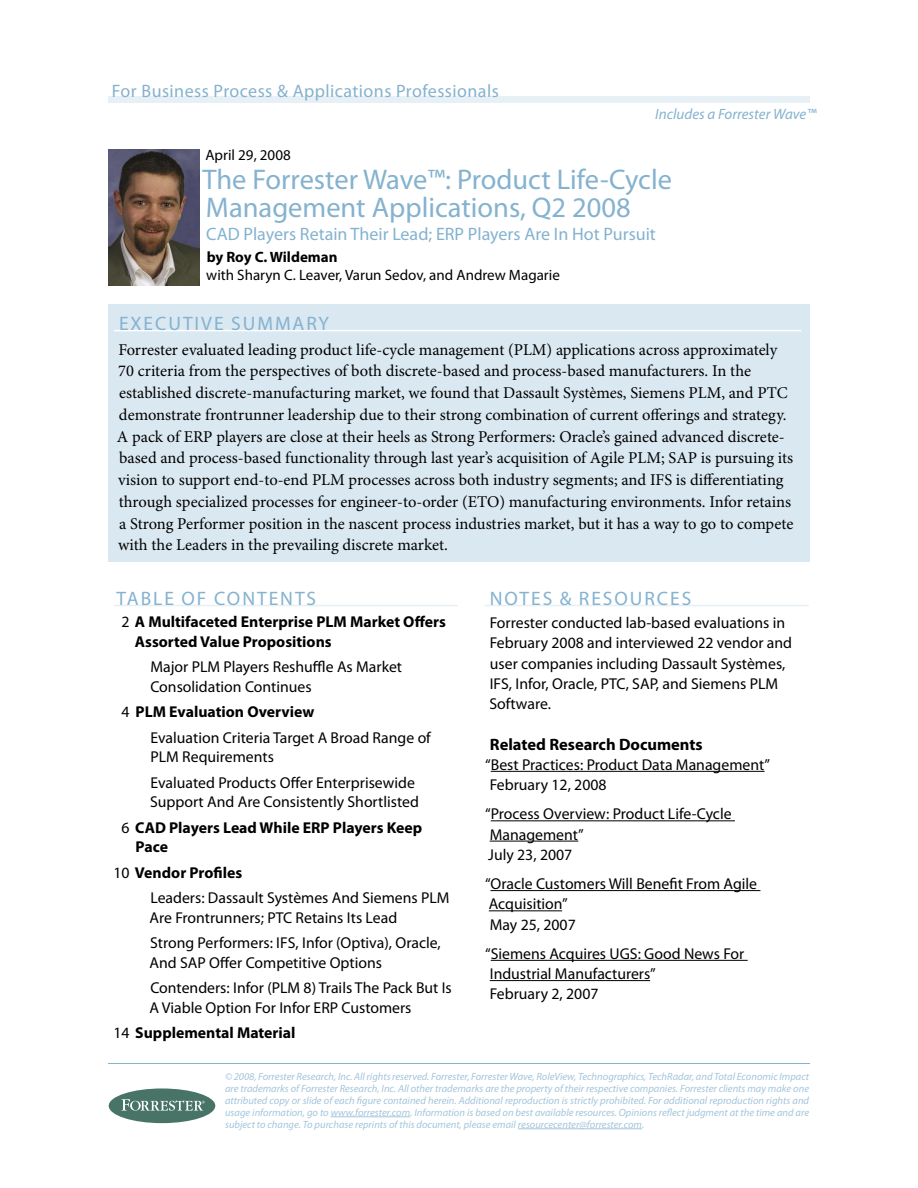
<style>
.page{position:relative;width:918px;height:1188px;background:#fff}
.page>*{position:absolute;margin:0;border:0;box-sizing:border-box;transform-origin:0 0}
.t1{font:28.5px/28.5px "Myriad Pro";color:#84b2cf}
.t2{font:19.5px "Myriad Pro";letter-spacing:.1em;color:#84b2cf}
.t3{font:18px "Myriad Pro";letter-spacing:.005em;color:#84b2cf}
.t4{font:18px "Myriad Pro";letter-spacing:.025em;color:#84b2cf}
.t5{font:16.5px/21.8px "Minion Pro";color:#000}
.t6{font:700 16.5px "Myriad Pro";color:#000}
.t7{font:15.75px/20.2px "Myriad Pro";color:#000}
.t8{font:700 15.75px/19.5px "Myriad Pro";color:#000}
.t9{font:15px "Myriad Pro";color:#000}
.t10{font:italic 15px "Myriad Pro";color:#84b2cf}
.t11{font:700 15px "Myriad Pro";color:#000}
.t12{font:italic 10.5px/12px "Myriad Pro";color:#a3c5db;text-align:justify}
.s1{font-weight:400}
.s2{font-weight:700}
</style>
<div class="page">
<div style="left:108px;top:304px;width:702px;height:258px;background:#dae8f1"></div>
<div style="left:108px;top:97px;width:702px;height:6px;background:#e6f0f5"></div>
<hr style="left:331px;top:1117px;width:79px;height:1px;background:#a3c5db">
<hr style="left:518px;top:1129px;width:124px;height:1px;background:#a3c5db">
<hr style="left:108px;top:1063px;width:702px;height:1px;background:#84b2cf">
<div style="left:109px;top:1088px;width:106px;height:35px;background:#487467;border-radius:50%"></div>
<svg style="left:121px;top:1099px;width:84px;height:12px"></svg>
<hr style="left:114px;top:330px;width:687px;height:1px;background:#fff">
<hr style="left:114px;top:605px;width:344px;height:1px;background:#e6f0f5">
<hr style="left:485px;top:605px;width:324px;height:1px;background:#e6f0f5">
<hr style="left:491px;top:771px;width:274px;height:1px;background:#000">
<hr style="left:491px;top:820px;width:244px;height:1px;background:#000">
<hr style="left:490px;top:841px;width:88px;height:1px;background:#000">
<hr style="left:491px;top:890px;width:269px;height:1px;background:#000">
<hr style="left:489px;top:910px;width:73px;height:1px;background:#000">
<hr style="left:491px;top:960px;width:257px;height:1px;background:#000">
<hr style="left:490px;top:980px;width:160px;height:1px;background:#000">
<img style="left:108px;top:149px;width:91px;height:136px">
<p class="t4" style="left:112px;top:81px;width:389px">For Business Process &amp; Applications Professionals</p>
<p class="t10" style="left:655px;top:105px;width:163px">Includes a Forrester Wave™</p>
<p class="t9" style="left:205px;top:147px;width:87px">April 29, 2008</p>
<h1 class="t1" style="left:202px;top:166px;width:471px">The Forrester Wave™: Product Life-Cycle<br>Management Applications, Q2 2008</h1>
<p class="t3" style="left:206px;top:224px;width:451px">CAD Players Retain Their Lead; ERP Players Are In Hot Pursuit</p>
<p class="t11" style="left:207px;top:249px;width:132px">by Roy C. Wildeman</p>
<p class="t9" style="left:206px;top:267px;width:355px">with Sharyn C. Leaver, Varun Sedov, and Andrew Magarie</p>
<p class="t2" style="left:119px;top:313px;width:212px">EXECUTIVE SUMMARY</p>
<p class="t5" style="left:117px;top:339px;width:678px">Forrester evaluated leading product life-cycle management (PLM) applications across approximately 70 criteria from the perspectives of both discrete-based and process-based manufacturers. In the established discrete-manufacturing market, we found that Dassault Systèmes, Siemens PLM, and PTC demonstrate frontrunner leadership due to their strong combination of current offerings and strategy.<br>A pack of ERP players are close at their heels as Strong Performers: Oracle’s gained advanced discrete&shy;based and process-based functionality through last year’s acquisition of Agile PLM; SAP is pursuing its vision to support end-to-end PLM processes across both industry segments; and IFS is differentiating through specialized processes for engineer-to-order (ETO) manufacturing environments. Infor retains a Strong Performer position in the nascent process industries market, but it has a way to go to compete with the Leaders in the prevailing discrete market.</p>
<p class="t2" style="left:117px;top:588px;width:201px">TABLE OF CONTENTS</p>
<p class="t8" style="left:135px;top:612px;width:313px;text-indent:-13px"><span class="s1">2</span> A Multifaceted Enterprise PLM Market Offers<br>Assorted Value Propositions</p>
<p class="t7" style="left:150px;top:658px;width:253px;line-height:19.5px">Major PLM Players Reshuffle As Market<br>Consolidation Continues</p>
<p class="t7" style="left:150px;top:700px;width:282px;line-height:25.5px;text-indent:-29px">4 <span class="s2">PLM Evaluation Overview<br></span>Evaluation Criteria Target A Broad Range of</p>
<p class="t7" style="left:150px;top:745px;width:266px;line-height:25.5px">PLM Requirements<br>Evaluated Products Offer Enterprisewide</p>
<p class="t7" style="left:122px;top:790px;width:302px;line-height:25.5px;text-align:right">Support And Are Consistently Shortlisted<br>6 <span class="s2">CAD Players Lead While ERP Players Keep</span></p>
<p class="t8" style="left:136px;top:837px;width:34px">Pace</p>
<p class="t8" style="left:113px;top:863px;width:130px"><span class="s1">10</span> Vendor Profiles</p>
<p class="t7" style="left:150px;top:888px;width:301px">Leaders: Dassault Systèmes And Siemens PLM</p>
<p class="t7" style="left:150px;top:905px;width:293px;line-height:25.5px">Are Frontrunners; PTC Retains Its Lead<br>Strong Performers: IFS, Infor (Optiva), Oracle,</p>
<p class="t7" style="left:150px;top:950px;width:304px;line-height:25.5px">And SAP Offer Competitive Options<br>Contenders: Infor (PLM 8) Trails The Pack But Is</p>
<p class="t7" style="left:113px;top:995px;width:300px;line-height:25.5px;text-indent:36px">A Viable Option For Infor ERP Customers<br>14 <span class="s2">Supplemental Material</span></p>
<p class="t2" style="left:490px;top:588px;width:203px">NOTES &amp; RESOURCES</p>
<p class="t7" style="left:489px;top:613px;width:304px">Forrester conducted lab-based evaluations in February 2008 and interviewed 22 vendor and user companies including Dassault Systèmes, IFS, Infor, Oracle, PTC, SAP, and Siemens PLM Software.</p>
<p class="t6" style="left:490px;top:735px;width:214px">Related Research Documents</p>
<p class="t7" style="left:485px;top:755px;width:286px">“Best Practices: Product Data Management”<br>February 12, 2008</p>
<p class="t7" style="left:485px;top:804px;width:248px">“Process Overview: Product Life-Cycle<br>Management”<br>July 23, 2007</p>
<p class="t7" style="left:485px;top:874px;width:273px">“Oracle Customers Will Benefit From Agile<br>Acquisition”<br>May 25, 2007</p>
<p class="t7" style="left:485px;top:944px;width:261px">“Siemens Acquires UGS: Good News For<br>Industrial Manufacturers”<br>February 2, 2007</p>
<p class="t12" style="left:225px;top:1070px;width:586px">© 2008, Forrester Research, Inc. All rights reserved. Forrester, Forrester Wave, RoleView, Technographics, TechRadar, and Total Economic Impact are trademarks of Forrester Research, Inc. All other trademarks are the property of their respective companies. Forrester clients may make one attributed copy or slide of each figure contained herein. Additional reproduction is strictly prohibited. For additional reproduction rights and usage information, go to www.forrester.com. Information is based on best available resources. Opinions reflect judgment at the time and are subject to change. To purchase reprints of this document, please email resourcecenter@forrester.com.</p>
</div>
